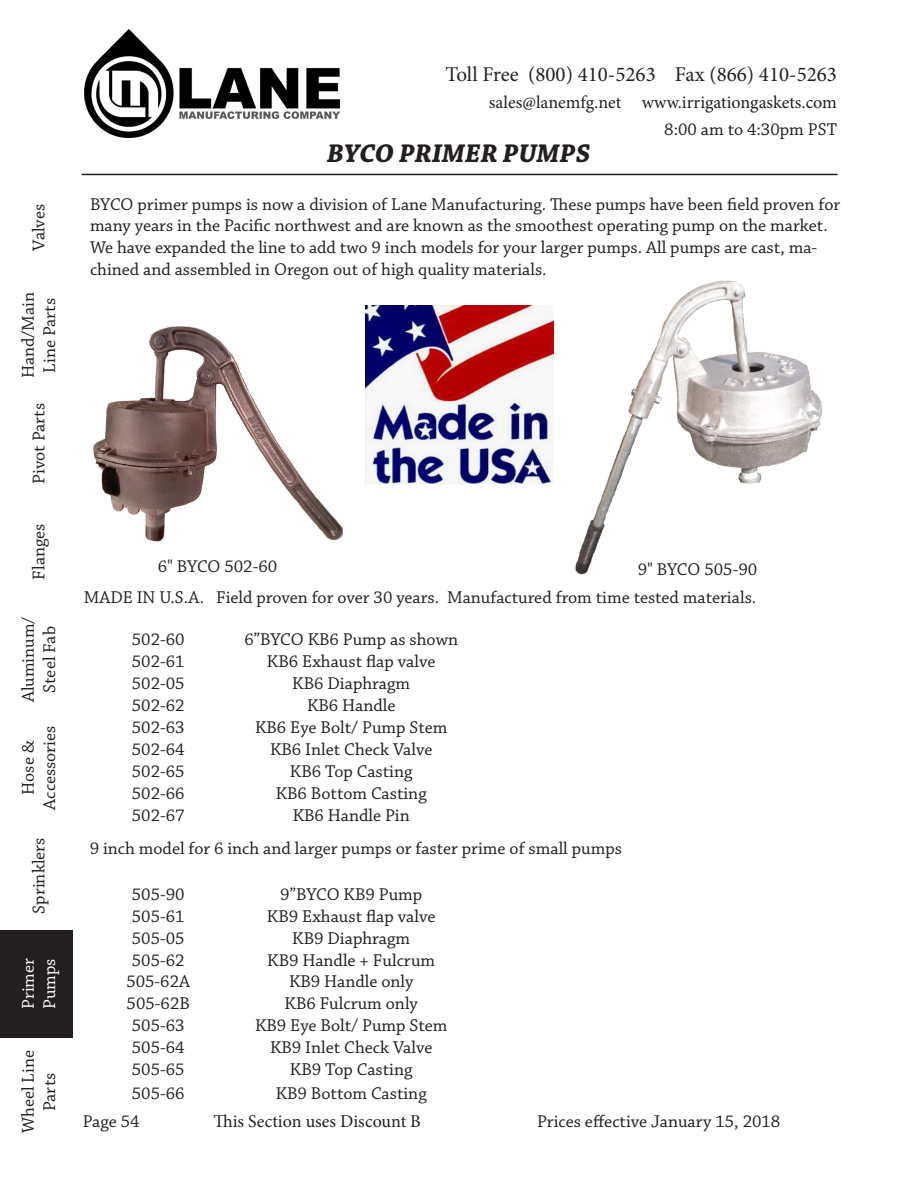
<style>
.page{position:relative;width:918px;height:1188px;background:#fff}
.page>*{position:absolute;margin:0;border:0;box-sizing:border-box;transform-origin:0 0}
.t1{font:italic 700 27px "Chaparral Pro";color:#231f20}
.t2{font:21px "Minion Pro";color:#231f20}
.t3{font:18px/21.6px "Chaparral Pro";color:#231f20;text-align:center}
.t4{font:18px "Minion Pro";color:#231f20}
.t5{font:18px/21.6px "Chaparral Pro";color:#fff}
</style>
<div class="page">
<hr style="left:82px;top:174px;width:756px;height:1px;background:#231f20">
<img style="left:84px;top:30px;width:256px;height:107px">
<img style="left:93px;top:326px;width:249px;height:216px">
<img style="left:575px;top:280px;width:248px;height:295px">
<img style="left:365px;top:305px;width:189px;height:180px">
<div style="left:0;top:930px;width:72px;height:108px;background:#231f20"></div>
<p class="t3" style="left:29px;top:251px;width:48px;rotate:-90deg">Valves</p>
<p class="t3" style="left:18px;top:378px;width:88px;rotate:-90deg">Hand/Main<br>Line Parts</p>
<p class="t3" style="left:29px;top:484px;width:82px;rotate:-90deg">Pivot Parts</p>
<p class="t3" style="left:29px;top:580px;width:58px;rotate:-90deg">Flanges</p>
<p class="t3" style="left:18px;top:702px;width:87px;rotate:-90deg">Aluminum/<br>Steel Fab</p>
<p class="t3" style="left:18px;top:810px;width:85px;rotate:-90deg">Hose &amp;<br>Accessories</p>
<p class="t3" style="left:29px;top:914px;width:77px;rotate:-90deg">Sprinklers</p>
<p class="t5" style="left:18px;top:1009px;width:52px;rotate:-90deg">Primer<br>Pumps</p>
<p class="t3" style="left:18px;top:1133px;width:85px;rotate:-90deg">Wheel Line<br>Parts</p>
<p class="t2" style="left:445px;top:61px;width:393px">Toll Free (800) 410-5263 Fax (866) 410-5263</p>
<p class="t4" style="left:489px;top:91px;width:350px">sales@lanemfg.net www.irrigationgaskets.com</p>
<p class="t3" style="left:664px;top:120px;width:174px">8:00 am to 4:30pm PST</p>
<h1 class="t1" style="left:327px;top:137px;width:265px">BYCO PRIMER PUMPS</h1>
<p class="t3" style="left:90px;top:194px;width:752px;text-align:left">BYCO primer pumps is now a division of Lane Manufacturing. These pumps have been field proven for many years in the Pacific northwest and are known as the smoothest operating pump on the market.<br>We have expanded the line to add two 9 inch models for your larger pumps. All pumps are cast, ma&shy;chined and assembled in Oregon out of high quality materials.</p>
<p class="t3" style="left:158px;top:556px;width:121px">6" BYCO 502-60</p>
<p class="t3" style="left:638px;top:560px;width:121px">9" BYCO 505-90</p>
<p class="t3" style="left:84px;top:587px;width:674px">MADE IN U.S.A. Field proven for over 30 years. Manufactured from time tested materials.</p>
<p class="t3" style="left:132px;top:630px;width:54px">502-60</p>
<p class="t3" style="left:244px;top:630px;width:215px">6”BYCO KB6 Pump as shown</p>
<p class="t3" style="left:132px;top:651px;width:54px">502-61</p>
<p class="t3" style="left:267px;top:651px;width:170px">KB6 Exhaust flap valve</p>
<p class="t3" style="left:132px;top:673px;width:54px">502-05</p>
<p class="t3" style="left:292px;top:673px;width:119px">KB6 Diaphragm</p>
<p class="t3" style="left:132px;top:695px;width:54px">502-62</p>
<p class="t3" style="left:307px;top:695px;width:90px">KB6 Handle</p>
<p class="t3" style="left:132px;top:717px;width:54px">502-63</p>
<p class="t3" style="left:255px;top:717px;width:194px">KB6 Eye Bolt/ Pump Stem</p>
<p class="t3" style="left:132px;top:739px;width:54px">502-64</p>
<p class="t3" style="left:270px;top:739px;width:164px">KB6 Inlet Check Valve</p>
<p class="t3" style="left:132px;top:761px;width:54px">502-65</p>
<p class="t3" style="left:290px;top:761px;width:124px">KB6 Top Casting</p>
<p class="t3" style="left:132px;top:783px;width:54px">502-66</p>
<p class="t3" style="left:276px;top:783px;width:152px">KB6 Bottom Casting</p>
<p class="t3" style="left:132px;top:805px;width:54px">502-67</p>
<p class="t3" style="left:293px;top:805px;width:119px">KB6 Handle Pin</p>
<p class="t3" style="left:90px;top:838px;width:534px">9 inch model for 6 inch and larger pumps or faster prime of small pumps</p>
<p class="t3" style="left:132px;top:884px;width:54px">505-90</p>
<p class="t3" style="left:280px;top:884px;width:143px">9”BYCO KB9 Pump</p>
<p class="t3" style="left:132px;top:906px;width:54px">505-61</p>
<p class="t3" style="left:267px;top:906px;width:170px">KB9 Exhaust flap valve</p>
<p class="t3" style="left:132px;top:928px;width:54px">505-05</p>
<p class="t3" style="left:292px;top:928px;width:119px">KB9 Diaphragm</p>
<p class="t3" style="left:132px;top:950px;width:54px">505-62</p>
<p class="t3" style="left:267px;top:950px;width:169px">KB9 Handle + Fulcrum</p>
<p class="t3" style="left:126px;top:972px;width:65px">505-62A</p>
<p class="t3" style="left:289px;top:972px;width:126px">KB9 Handle only</p>
<p class="t3" style="left:127px;top:994px;width:65px">505-62B</p>
<p class="t3" style="left:285px;top:994px;width:135px">KB6 Fulcrum only</p>
<p class="t3" style="left:132px;top:1016px;width:54px">505-63</p>
<p class="t3" style="left:255px;top:1016px;width:194px">KB9 Eye Bolt/ Pump Stem</p>
<p class="t3" style="left:132px;top:1038px;width:54px">505-64</p>
<p class="t3" style="left:270px;top:1038px;width:164px">KB9 Inlet Check Valve</p>
<p class="t3" style="left:132px;top:1060px;width:54px">505-65</p>
<p class="t3" style="left:290px;top:1060px;width:124px">KB9 Top Casting</p>
<p class="t3" style="left:132px;top:1083px;width:54px">505-66</p>
<p class="t3" style="left:276px;top:1083px;width:152px">KB9 Bottom Casting</p>
<p class="t3" style="left:83px;top:1111px;width:58px">Page 54</p>
<p class="t4" style="left:213px;top:1109px;width:209px">This Section uses Discount B</p>
<p class="t3" style="left:537px;top:1111px;width:245px">Prices effective January 15, 2018</p>
</div>
